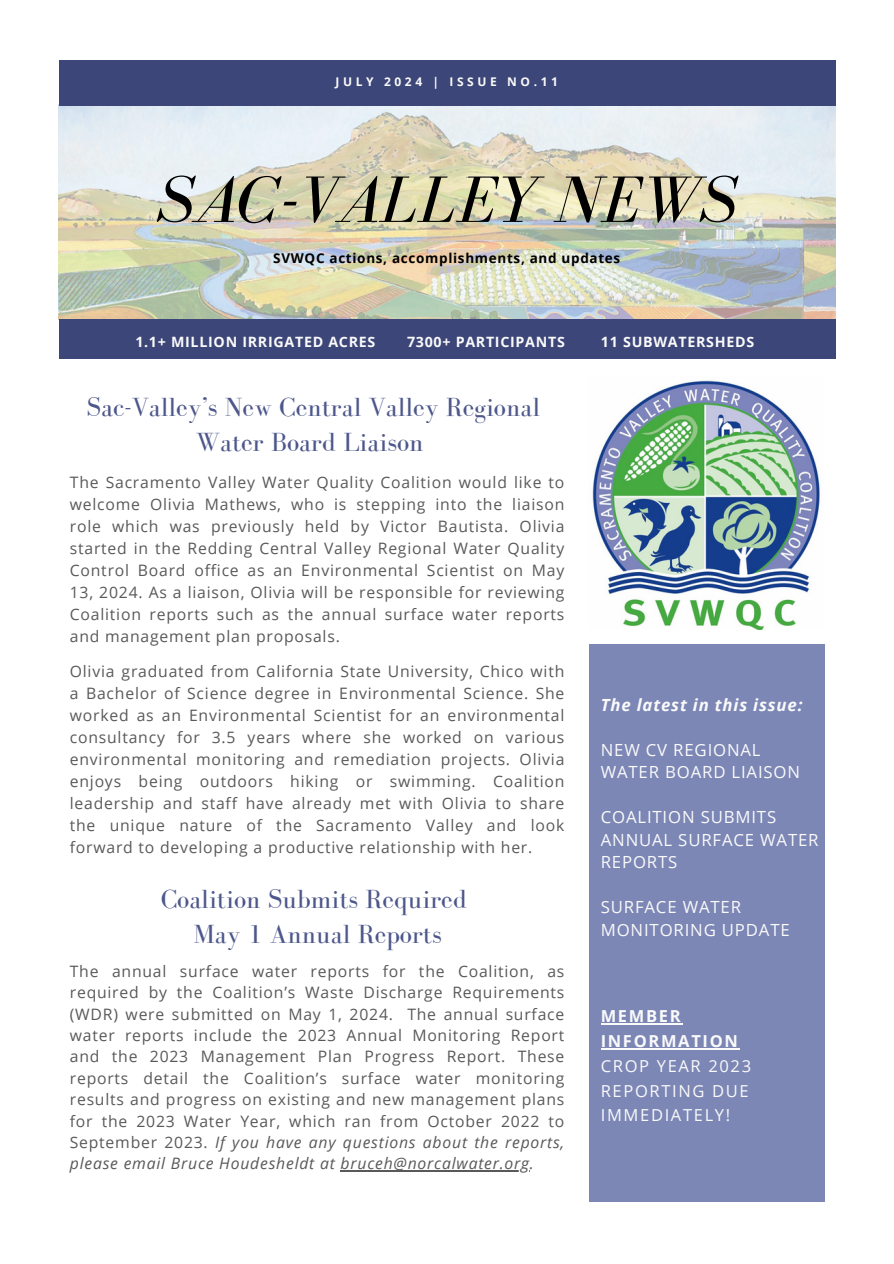
<style>
.page{position:relative;width:894px;height:1264px;background:#fff}
.page>*{position:absolute;margin:0;border:0;box-sizing:border-box;transform-origin:0 0}
.t1{font:italic 67.5px "Bodoni FLF";color:#000}
.t2{font:27px/34.8px "Bodoni FLF";color:#4d578b;text-align:center}
.t3{font:16.8px/22.5px "Open Sans";letter-spacing:.05em;color:#fafafa}
.t4{font:italic 700 16.8px "Open Sans";letter-spacing:.05em;color:#fafafa}
.t5{font:16.5px/24.8px "Open Sans";letter-spacing:.1em;color:#fafafa}
.t6{font:15.75px/21.9px "Open Sans";letter-spacing:.05em;color:#595959;text-align:justify}
.t7{font:700 14.25px "Open Sans";letter-spacing:.05em;color:#fafafa}
.t8{font:700 13.5px "Open Sans";letter-spacing:.05em;color:#000}
.t9{font:700 12px "Open Sans";letter-spacing:.3em;color:#fafafa}
.s1{font-style:italic}
.s2{font-weight:700}
</style>
<div class="page">
<img style="left:59px;top:105px;width:776px;height:214px">
<div style="left:59px;top:60px;width:776px;height:45px;background:#3c4679"></div>
<div style="left:588px;top:644px;width:235px;height:557px;background:#7c87b6"></div>
<div style="left:59px;top:320px;width:776px;height:39px;background:#3c4679"></div>
<img style="left:592px;top:380px;width:228px;height:250px">
<hr style="left:600px;top:1023px;width:82px;height:1px;background:#fafafa">
<hr style="left:600px;top:1048px;width:139px;height:1px;background:#fafafa">
<hr style="left:340px;top:1170px;width:190px;height:1px;background:#595959">
<p class="t9" style="left:335px;top:73px;width:224px">JULY 2024 | ISSUE NO.11</p>
<h1 class="t1" style="left:156px;top:163px;width:582px">SAC-VALLEY NEWS</h1>
<p class="t8" style="left:273px;top:248px;width:348px">SVWQC actions, accomplishments, and updates</p>
<h5 class="t7" style="left:135px;top:332px;width:241px">1.1+ MILLION IRRIGATED ACRES</h5>
<h5 class="t7" style="left:407px;top:332px;width:159px">7300+ PARTICIPANTS</h5>
<h5 class="t7" style="left:600px;top:332px;width:155px">11 SUBWATERSHEDS</h5>
<p class="t2" style="left:86px;top:389px;width:455px">Sac-Valley’s New Central Valley Regional<br>Water Board Liaison</p>
<h4 class="t6" style="left:70px;top:471px;width:496px">The Sacramento Valley Water Quality Coalition would like to welcome Olivia Mathews, who is stepping into the liaison role which was previously held by Victor Bautista. Olivia started in the Redding Central Valley Regional Water Quality Control Board office as an Environmental Scientist on May 13, 2024. As a liaison, Olivia will be responsible for reviewing Coalition reports such as the annual surface water reports and management plan proposals.</h4>
<h3 class="t6" style="left:70px;top:660px;width:496px">Olivia graduated from California State University, Chico with a Bachelor of Science degree in Environmental Science. She worked as an Environmental Scientist for an environmental consultancy for 3.5 years where she worked on various environmental monitoring and remediation projects. Olivia enjoys being outdoors hiking or swimming. Coalition leadership and staff have already met with Olivia to share the unique nature of the Sacramento Valley and look forward to developing a productive relationship with her.</h3>
<h3 class="t2" style="left:161px;top:881px;width:308px">Coalition Submits Required<br>May 1 Annual Reports</h3>
<h3 class="t6" style="left:70px;top:960px;width:496px;line-height:21.3px">The annual surface water reports for the Coalition, as required by the Coalition’s Waste Discharge Requirements (WDR) were submitted on May 1, 2024. The annual surface water reports include the 2023 Annual Monitoring Report and the 2023 Management Plan Progress Report. These reports detail the Coalition’s surface water monitoring results and progress on existing and new management plans for the 2023 Water Year, which ran from October 2022 to September 2023. <span class="s1">If you have any questions about the reports, please email Bruce Houdesheldt at bruceh@norcalwater.org.</span></h3>
<h2 class="t4" style="left:600px;top:693px;width:203px">The latest in this issue:</h2>
<h5 class="t3" style="left:600px;top:738px;width:201px">NEW CV REGIONAL<br>WATER BOARD LIAISON</h5>
<h5 class="t3" style="left:600px;top:805px;width:219px">COALITION SUBMITS<br>ANNUAL SURFACE WATER<br>REPORTS</h5>
<h2 class="t3" style="left:600px;top:895px;width:190px">SURFACE WATER<br>MONITORING UPDATE</h2>
<p class="t5" style="left:600px;top:1003px;width:152px"><span class="s2">MEMBER<br>INFORMATION<br></span>CROP YEAR 2023<br>REPORTING DUE<br>IMMEDIATELY!</p>
</div>
